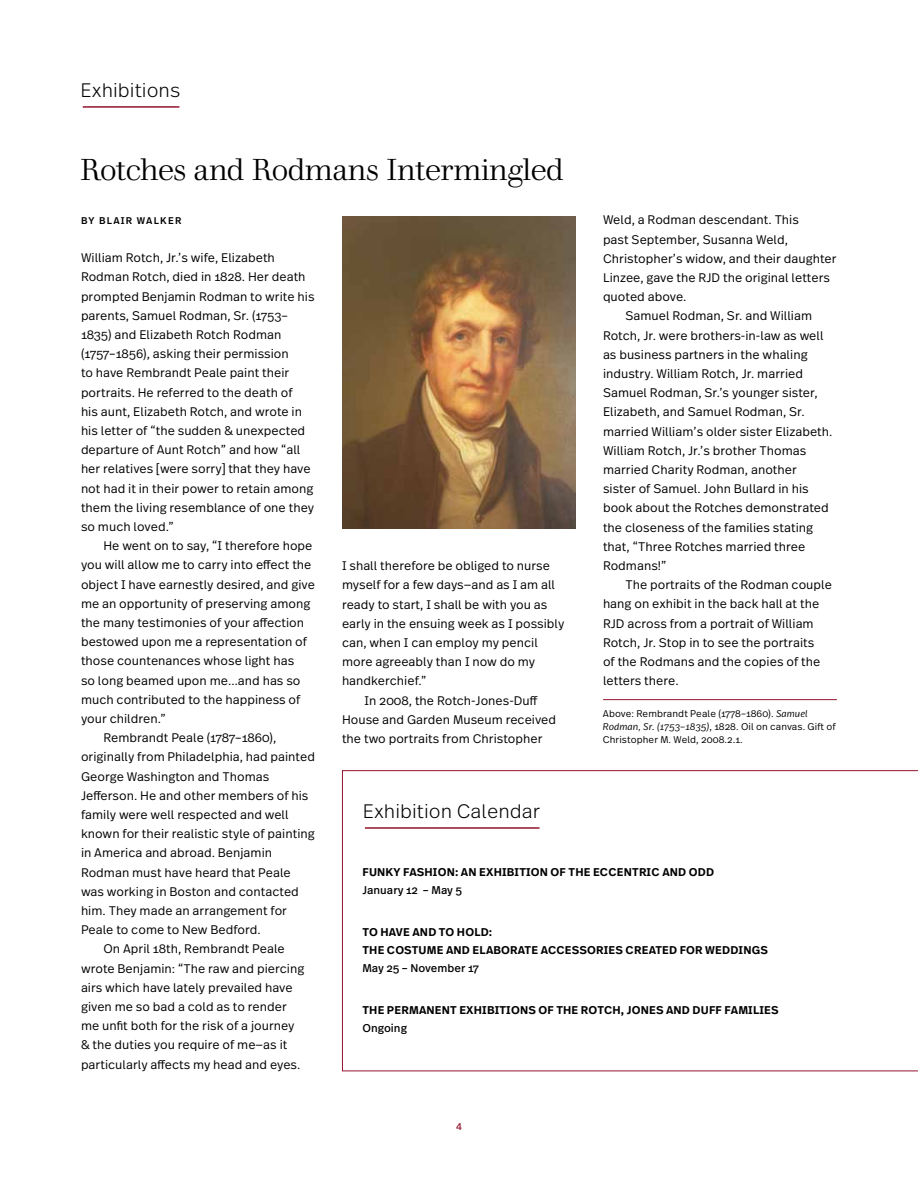
<style>
.page{position:relative;width:918px;height:1188px;background:#fff}
.page>*{position:absolute;margin:0;border:0;box-sizing:border-box;transform-origin:0 0}
.t1{font:300 30px "Walbaum 18 pt";color:#000}
.t2{font:300 19.5px "Real Text Pro";color:#000}
.t3{font:300 12.45px/19.2px "Real Text Pro";color:#000}
.t4{font:600 11.25px/18px "Real Text Pro";letter-spacing:.015em;color:#000}
.t5{font:11.25px "Real Text Pro";color:#000}
.t6{font:300 9.75px/13.2px "Real Text Pro";letter-spacing:.01em;color:#000}
.t7{font:500 9.75px "Real Text Pro";letter-spacing:.125em;color:#000}
.t8{font:9.75px "Real Text Pro";color:#941430}
.s1{font-style:italic}
</style>
<div class="page">
<svg style="left:342px;top:770px;width:576px;height:301px"></svg>
<img style="left:342px;top:216px;width:234px;height:312px">
<hr style="left:83px;top:106px;width:96px;height:2px;background:#941430">
<hr style="left:365px;top:827px;width:175px;height:2px;background:#941430">
<hr style="left:603px;top:699px;width:234px;height:1px;background:#941430">
<h2 class="t2" style="left:81px;top:76px;width:101px">Exhibitions</h2>
<h1 class="t1" style="left:80px;top:145px;width:485px">Rotches and Rodmans Intermingled</h1>
<p class="t7" style="left:81px;top:214px;width:102px">BY BLAIR WALKER</p>
<p class="t3" style="left:81px;top:248px;width:235px">William Rotch, Jr.’s wife, Elizabeth Rodman Rotch, died in 1828. Her death prompted Benjamin Rodman to write his parents, Samuel Rodman, Sr. (1753– 1835) and Elizabeth Rotch Rodman (1757–1856), asking their permission<br>to have Rembrandt Peale paint their portraits. He referred to the death of<br>his aunt, Elizabeth Rotch, and wrote in his letter of “the sudden &amp; unexpected departure of Aunt Rotch” and how “all her relatives [were sorry] that they have not had it in their power to retain among them the living resemblance of one they so much loved.”</p>
<p class="t3" style="left:103px;top:536px;width:210px">He went on to say, “I therefore hope</p>
<p class="t3" style="left:81px;top:555px;width:232px">you will allow me to carry into effect the</p>
<p class="t3" style="left:81px;top:574px;width:235px">object I have earnestly desired, and give</p>
<p class="t3" style="left:81px;top:593px;width:231px">me an opportunity of preserving among</p>
<p class="t3" style="left:81px;top:613px;width:225px">the many testimonies of your affection</p>
<p class="t3" style="left:81px;top:632px;width:227px">bestowed upon me a representation of</p>
<p class="t3" style="left:81px;top:651px;width:215px">those countenances whose light has</p>
<p class="t3" style="left:81px;top:670px;width:221px">so long beamed upon me…and has so</p>
<p class="t3" style="left:81px;top:689px;width:221px">much contributed to the happiness of</p>
<p class="t3" style="left:81px;top:709px;width:86px">your children.”</p>
<p class="t3" style="left:103px;top:728px;width:174px">Rembrandt Peale (1787–1860),</p>
<p class="t3" style="left:81px;top:747px;width:235px">originally from Philadelphia, had painted</p>
<p class="t3" style="left:81px;top:766px;width:190px">George Washington and Thomas</p>
<p class="t3" style="left:81px;top:785px;width:229px">Jefferson. He and other members of his</p>
<p class="t3" style="left:81px;top:805px;width:209px">family were well respected and well</p>
<p class="t3" style="left:81px;top:824px;width:235px">known for their realistic style of painting</p>
<p class="t3" style="left:81px;top:843px;width:193px">in America and abroad. Benjamin</p>
<p class="t3" style="left:81px;top:862px;width:211px">Rodman must have heard that Peale</p>
<p class="t3" style="left:81px;top:881px;width:219px">was working in Boston and contacted</p>
<p class="t3" style="left:81px;top:901px;width:208px">him. They made an arrangement for</p>
<p class="t3" style="left:81px;top:920px;width:181px">Peale to come to New Bedford.</p>
<p class="t3" style="left:103px;top:939px;width:183px">On April 18th, Rembrandt Peale</p>
<p class="t3" style="left:81px;top:958px;width:225px">wrote Benjamin: “The raw and piercing</p>
<p class="t3" style="left:81px;top:977px;width:213px">airs which have lately prevailed have</p>
<p class="t3" style="left:81px;top:997px;width:207px">given me so bad a cold as to render</p>
<p class="t3" style="left:81px;top:1016px;width:215px">me unfit both for the risk of a journey</p>
<p class="t3" style="left:81px;top:1035px;width:208px">&amp; the duties you require of me—as it</p>
<p class="t3" style="left:81px;top:1054px;width:221px">particularly affects my head and eyes.</p>
<p class="t3" style="left:342px;top:556px;width:210px">I shall therefore be obliged to nurse</p>
<p class="t3" style="left:342px;top:575px;width:215px">myself for a few days—and as I am all</p>
<p class="t3" style="left:342px;top:594px;width:207px">ready to start, I shall be with you as</p>
<p class="t3" style="left:342px;top:613px;width:224px">early in the ensuing week as I possibly</p>
<p class="t3" style="left:342px;top:633px;width:197px">can, when I can employ my pencil</p>
<p class="t3" style="left:342px;top:652px;width:195px">more agreeably than I now do my</p>
<p class="t3" style="left:342px;top:671px;width:86px">handkerchief.”</p>
<p class="t3" style="left:364px;top:690px;width:175px">In 2008, the Rotch-Jones-Duff</p>
<p class="t3" style="left:342px;top:709px;width:216px">House and Garden Museum received</p>
<p class="t3" style="left:342px;top:729px;width:202px">the two portraits from Christopher</p>
<h2 class="t2" style="left:363px;top:797px;width:179px">Exhibition Calendar</h2>
<p class="t3" style="left:603px;top:210px;width:198px">Weld, a Rodman descendant. This</p>
<p class="t3" style="left:603px;top:229px;width:187px">past September, Susanna Weld,</p>
<p class="t3" style="left:603px;top:248px;width:235px">Christopher’s widow, and their daughter</p>
<p class="t3" style="left:603px;top:268px;width:228px">Linzee, gave the RJD the original letters</p>
<p class="t3" style="left:603px;top:287px;width:85px">quoted above.</p>
<p class="t3" style="left:625px;top:306px;width:188px">Samuel Rodman, Sr. and William</p>
<p class="t3" style="left:603px;top:325px;width:222px">Rotch, Jr. were brothers-in-law as well</p>
<p class="t3" style="left:603px;top:344px;width:206px">as business partners in the whaling</p>
<p class="t3" style="left:603px;top:364px;width:202px">industry. William Rotch, Jr. married</p>
<p class="t3" style="left:603px;top:383px;width:216px">Samuel Rodman, Sr.’s younger sister,</p>
<p class="t3" style="left:603px;top:402px;width:203px">Elizabeth, and Samuel Rodman, Sr.</p>
<p class="t3" style="left:603px;top:421px;width:231px">married William’s older sister Elizabeth.</p>
<p class="t3" style="left:603px;top:440px;width:205px">William Rotch, Jr.’s brother Thomas</p>
<p class="t3" style="left:603px;top:460px;width:195px">married Charity Rodman, another</p>
<p class="t3" style="left:603px;top:479px;width:207px">sister of Samuel. John Bullard in his</p>
<p class="t3" style="left:603px;top:498px;width:227px">book about the Rotches demonstrated</p>
<p class="t3" style="left:603px;top:517px;width:212px">the closeness of the families stating</p>
<p class="t3" style="left:603px;top:536px;width:204px">that, “Three Rotches married three</p>
<p class="t3" style="left:603px;top:556px;width:65px">Rodmans!”</p>
<p class="t3" style="left:625px;top:575px;width:208px">The portraits of the Rodman couple</p>
<p class="t3" style="left:603px;top:594px;width:218px">hang on exhibit in the back hall at the</p>
<p class="t3" style="left:603px;top:613px;width:212px">RJD across from a portrait of William</p>
<p class="t3" style="left:603px;top:632px;width:213px">Rotch, Jr. Stop in to see the portraits</p>
<p class="t3" style="left:603px;top:652px;width:219px">of the Rodmans and the copies of the</p>
<p class="t3" style="left:603px;top:671px;width:77px">letters there.</p>
<p class="t6" style="left:603px;top:706px;width:234px">Above: Rembrandt Peale (1778–1860). <span class="s1">Samuel<br>Rodman, Sr. (1753–1835)</span>, 1828. Oil on canvas. Gift of<br>Christopher M. Weld, 2008.2.1.</p>
<p class="t4" style="left:362px;top:863px;width:353px">FUNKY FASHION: AN EXHIBITION OF THE ECCENTRIC AND ODD</p>
<p class="t5" style="left:362px;top:882px;width:101px">January 12 – May 5</p>
<p class="t4" style="left:362px;top:923px;width:407px">TO HAVE AND TO HOLD:<br>THE COSTUME AND ELABORATE ACCESSORIES CREATED FOR WEDDINGS</p>
<p class="t5" style="left:362px;top:960px;width:118px">May 25 – November 17</p>
<p class="t4" style="left:362px;top:1001px;width:418px">THE PERMANENT EXHIBITIONS OF THE ROTCH, JONES AND DUFF FAMILIES</p>
<p class="t5" style="left:362px;top:1020px;width:46px">Ongoing</p>
<p class="t8" style="left:456px;top:1120px;width:7px">4</p>
</div>
